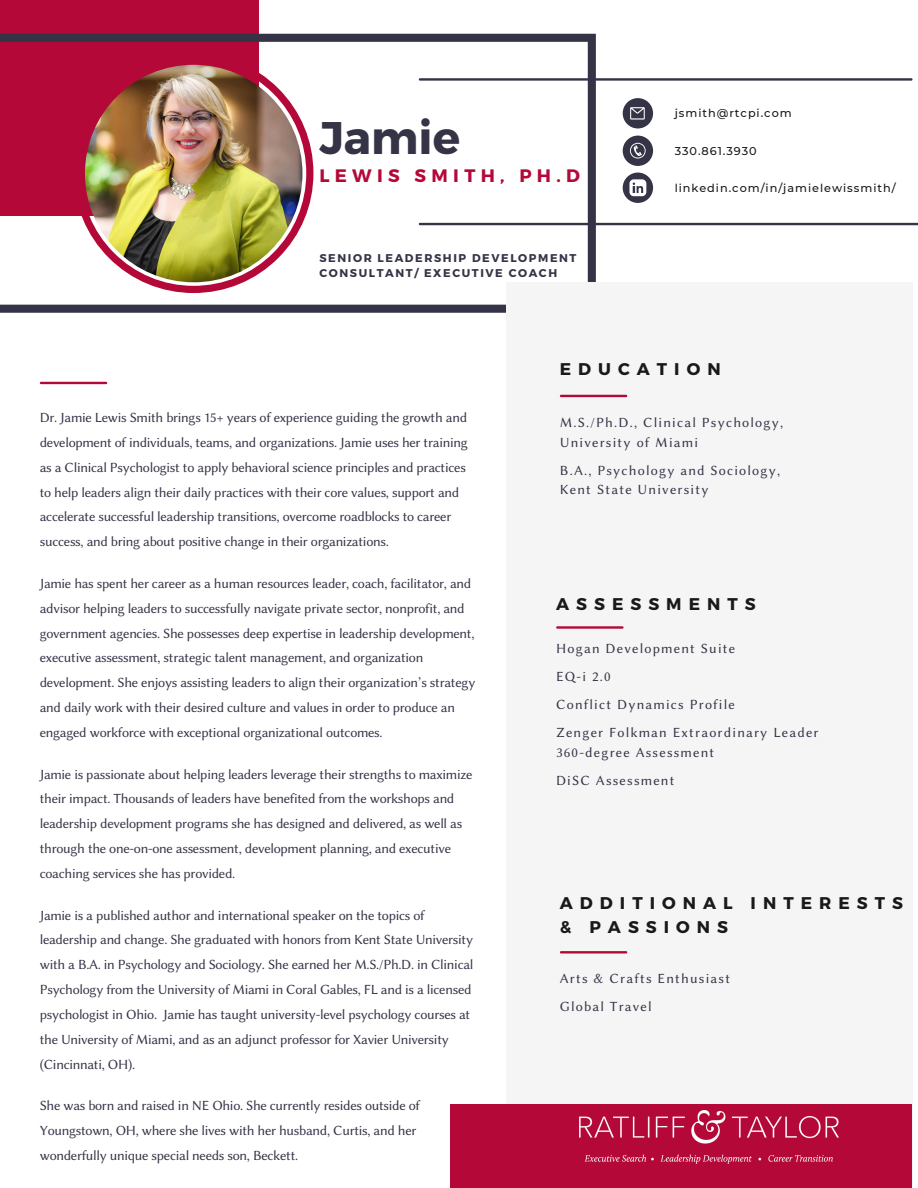
<style>
.page{position:relative;width:918px;height:1188px;background:#fff}
.page>*{position:absolute;margin:0;border:0;box-sizing:border-box;transform-origin:0 0}
.t1{font:700 45.6px "Montserrat";color:#353346}
.t2{font:700 18px "Montserrat";letter-spacing:.295em;color:#b40838}
.t3{font:700 16.95px/23.2px "Montserrat";letter-spacing:.415em;color:#191919}
.t4{font:14.1px/24.9px "Lin Biolinum O";letter-spacing:-.02em;color:#353346}
.t5{font:14.1px "Lin Biolinum O";letter-spacing:.085em;color:#353346}
.t6{font:500 11.25px "Montserrat";letter-spacing:.085em;color:#191919}
.t7{font:700 11.25px/15px "Montserrat";letter-spacing:.14em;color:#353346}
</style>
<div class="page">
<div style="left:0;top:0;width:258px;height:216px;background:#b40838"></div>
<svg style="left:0;top:34px;width:596px;height:279px"></svg>
<div style="left:506px;top:282px;width:406px;height:906px;background:#f5f5f5"></div>
<svg style="left:74px;top:53px;width:239px;height:240px"></svg>
<div style="left:451px;top:1104px;width:461px;height:84px;background:#b40838"></div>
<img style="left:85px;top:65px;width:217px;height:217px;border-radius:50%">
<hr style="left:420px;top:223px;width:498px;height:2px;background:#353346">
<hr style="left:420px;top:78px;width:491px;height:3px;background:#353346">
<hr style="left:41px;top:382px;width:65px;height:2px;background:#b40838">
<hr style="left:561px;top:395px;width:65px;height:2px;background:#b40838">
<hr style="left:557px;top:626px;width:65px;height:3px;background:#b40838">
<hr style="left:561px;top:951px;width:65px;height:2px;background:#b40838">
<img style="left:580px;top:1111px;width:259px;height:52px">
<div style="left:623px;top:136px;width:30px;height:30px;background:#353346;border-radius:50%"></div>
<svg style="left:630px;top:143px;width:16px;height:16px"></svg>
<div style="left:623px;top:173px;width:30px;height:30px;background:#353346;border-radius:50%"></div>
<svg style="left:629px;top:179px;width:17px;height:17px"></svg>
<div style="left:623px;top:98px;width:30px;height:30px;background:#353346;border-radius:50%"></div>
<svg style="left:630px;top:107px;width:15px;height:13px"></svg>
<p class="t1" style="left:319px;top:108px;width:142px">Jamie</p>
<p class="t2" style="left:319px;top:164px;width:262px">LEWIS SMITH, PH.D</p>
<p class="t7" style="left:319px;top:249px;width:259px">SENIOR LEADERSHIP DEVELOPMENT<br>CONSULTANT/ EXECUTIVE COACH</p>
<p class="t6" style="left:675px;top:106px;width:119px">jsmith@rtcpi.com</p>
<p class="t6" style="left:675px;top:144px;width:83px">330.861.3930</p>
<p class="t6" style="left:675px;top:181px;width:223px">linkedin.com/in/jamielewissmith/</p>
<p class="t4" style="left:40px;top:405px;width:430px">Dr. Jamie Lewis Smith brings 15+ years of experience guiding the growth and development of individuals, teams, and organizations. Jamie uses her training as a Clinical Psychologist to apply behavioral science principles and practices to help leaders align their daily practices with their core values, support and accelerate successful leadership transitions, overcome roadblocks to career success, and bring about positive change in their organizations.</p>
<p class="t4" style="left:40px;top:571px;width:437px">Jamie has spent her career as a human resources leader, coach, facilitator, and advisor helping leaders to successfully navigate private sector, nonprofit, and government agencies. She possesses deep expertise in leadership development, executive assessment, strategic talent management, and organization development. She enjoys assisting leaders to align their organization’s strategy and daily work with their desired culture and values in order to produce an engaged workforce with exceptional organizational outcomes.</p>
<p class="t4" style="left:40px;top:762px;width:434px">Jamie is passionate about helping leaders leverage their strengths to maximize their impact. Thousands of leaders have benefited from the workshops and leadership development programs she has designed and delivered, as well as through the one-on-one assessment, development planning, and executive coaching services she has provided.</p>
<p class="t4" style="left:40px;top:903px;width:435px">Jamie is a published author and international speaker on the topics of leadership and change. She graduated with honors from Kent State University with a B.A. in Psychology and Sociology. She earned her M.S./Ph.D. in Clinical Psychology from the University of Miami in Coral Gables, FL and is a licensed psychologist in Ohio. Jamie has taught university-level psychology courses at the University of Miami, and as an adjunct professor for Xavier University (Cincinnati, OH).</p>
<p class="t4" style="left:40px;top:1093px;width:382px">She was born and raised in NE Ohio. She currently resides outside of<br>Youngstown, OH, where she lives with her husband, Curtis, and her wonderfully unique special needs son, Beckett.</p>
<p class="t3" style="left:560px;top:356px;width:162px">EDUCATION</p>
<p class="t5" style="left:560px;top:415px;width:225px">M.S./Ph.D., Clinical Psychology,</p>
<p class="t5" style="left:560px;top:434px;width:140px">University of Miami</p>
<p class="t5" style="left:560px;top:462px;width:222px">B.A., Psychology and Sociology,</p>
<p class="t5" style="left:560px;top:481px;width:150px">Kent State University</p>
<p class="t3" style="left:556px;top:592px;width:201px">ASSESSMENTS</p>
<p class="t5" style="left:556px;top:641px;width:181px">Hogan Development Suite</p>
<p class="t4" style="left:556px;top:664px;width:56px">EQ-i 2.0</p>
<p class="t5" style="left:556px;top:697px;width:180px">Conflict Dynamics Profile</p>
<p class="t5" style="left:556px;top:725px;width:264px">Zenger Folkman Extraordinary Leader</p>
<p class="t5" style="left:556px;top:744px;width:160px">360-degree Assessment</p>
<p class="t5" style="left:556px;top:772px;width:120px">DiSC Assessment</p>
<p class="t3" style="left:560px;top:891px;width:345px">ADDITIONAL INTERESTS &amp; PASSIONS</p>
<p class="t5" style="left:560px;top:971px;width:172px">Arts &amp; Crafts Enthusiast</p>
<p class="t5" style="left:560px;top:999px;width:93px">Global Travel</p>
</div>
